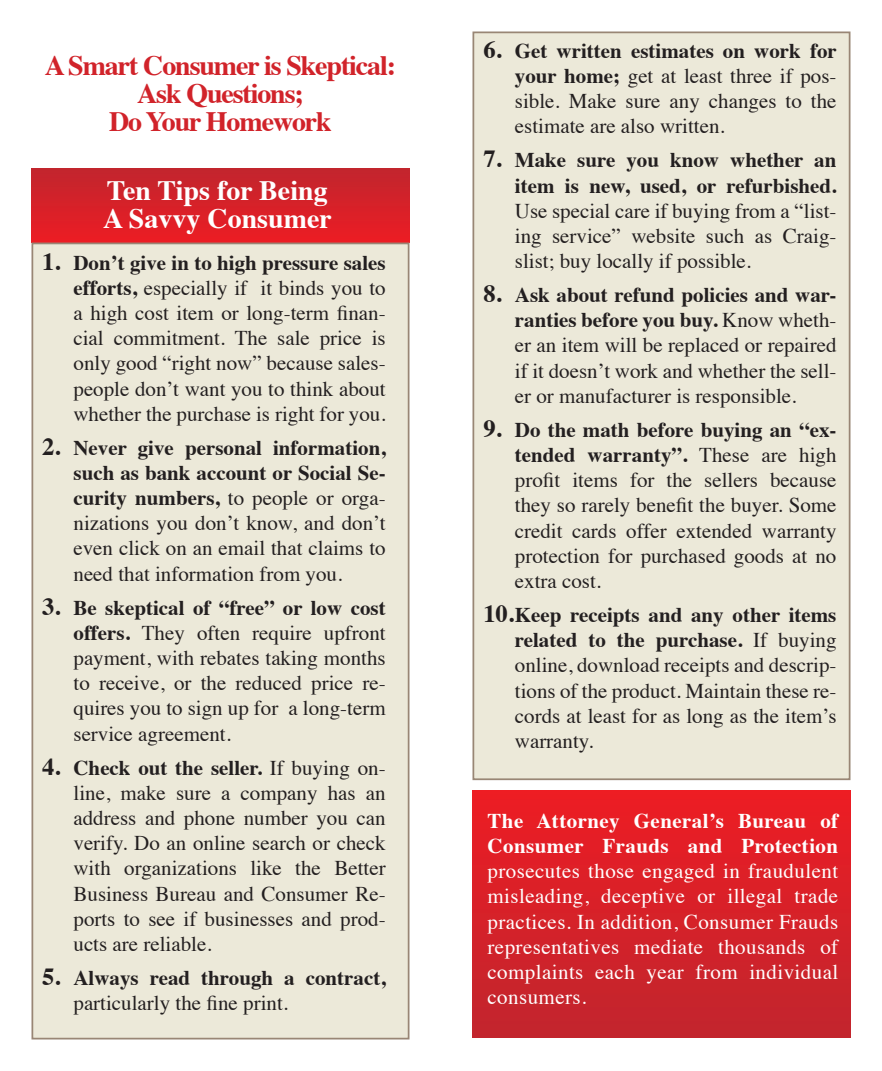
<style>
.page{position:relative;width:882px;height:1071px;background:#fff}
.page>*{position:absolute;margin:0;border:0;box-sizing:border-box;transform-origin:0 0}
.t1{font:700 28px "Times";letter-spacing:-.04em;color:#d1232a}
.t2{font:700 28px "Times";color:#fff}
.t3{font:21px/25.2px "Times";color:#231f20;text-align:justify}
.t4{font:21px/25.2px "Times";letter-spacing:.02em;color:#fff;text-align:justify}
.t5{font:700 21px/25.2px "Times";color:#231f20}
.s1{font-weight:700;font-size:24.5px}
.s2{font-weight:700}
.s3{font-size:24.5px}
.s4{font-weight:400}
</style>
<div class="page">
<div style="left:32px;top:168px;width:378px;height:75px;background:linear-gradient(to bottom,#c1252e,#ec1d24)"></div>
<div style="left:472px;top:790px;width:378px;height:248px;background:linear-gradient(to bottom,#ed1c23,#c1252e)"></div>
<div style="left:32px;top:243px;width:378px;height:797px;background:#ece9d9;border:2px solid #998675"></div>
<div style="left:472px;top:32px;width:378px;height:748px;background:#ece9d9;border:2px solid #998675"></div>
<p class="t1" style="left:45px;top:38px;width:353px">A Smart Consumer is Skeptical:</p>
<p class="t1" style="left:137px;top:66px;width:168px">Ask Questions;</p>
<p class="t1" style="left:109px;top:94px;width:224px">Do Your Homework</p>
<p class="t2" style="left:107px;top:163px;width:222px">Ten Tips for Being</p>
<p class="t2" style="left:103px;top:191px;width:230px">A Savvy Consumer</p>
<p class="t3" style="left:74px;top:248px;width:314px;text-indent:-32px"><span class="s1">1.</span> <span class="s2">Don’t give in to high pressure sales efforts,</span> especially if it binds you to a high cost item or long-term finan&shy;cial commitment. The sale price is only good “right now” because sales&shy;people don’t want you to think about whether the purchase is right for you.</p>
<p class="t3" style="left:74px;top:433px;width:314px;text-indent:-32px"><span class="s1">2.</span> <span class="s2">Never give personal information, such as bank account or Social Se&shy;curity numbers,</span> to people or orga&shy;nizations you don’t know, and don’t even click on an email that claims to need that information from you.</p>
<p class="t3" style="left:74px;top:593px;width:314px;text-indent:-32px"><span class="s1">3.</span> <span class="s2">Be skeptical of “free” or low cost offers.</span> They often require upfront payment, with rebates taking months to receive, or the reduced price re&shy;quires you to sign up for a long-term service agreement.</p>
<p class="t3" style="left:74px;top:753px;width:314px;text-indent:-32px"><span class="s1">4.</span> <span class="s2">Check out the seller.</span> If buying on&shy;line, make sure a company has an address and phone number you can verify. Do an online search or check with organizations like the Better Business Bureau and Consumer Re&shy;ports to see if businesses and prod&shy;ucts are reliable.</p>
<p class="t5" style="left:74px;top:963px;width:314px;text-indent:-32px"><span class="s3">5.</span> Always read through a contract, <span class="s4">particularly the fine print.</span></p>
<p class="t3" style="left:515px;top:36px;width:323px;text-indent:-32px"><span class="s1">6.</span> <span class="s2">Get written estimates on work for your home;</span> get at least three if pos&shy;sible. Make sure any changes to the estimate are also written.</p>
<p class="t3" style="left:515px;top:146px;width:323px;text-indent:-32px"><span class="s1">7.</span> <span class="s2">Make sure you know whether an item is new, used, or refurbished.<br></span>Use special care if buying from a “list&shy;ing service” website such as Craig&shy;slist; buy locally if possible.</p>
<p class="t3" style="left:515px;top:281px;width:323px;text-indent:-32px"><span class="s1">8.</span> <span class="s2">Ask about refund policies and war&shy;ranties before you buy.</span> Know wheth&shy;er an item will be replaced or repaired if it doesn’t work and whether the sell&shy;er or manufacturer is responsible.</p>
<p class="t3" style="left:515px;top:415px;width:323px;text-indent:-32px"><span class="s1">9.</span> <span class="s2">Do the math before buying an “ex&shy;tended warranty”.</span> These are high profit items for the sellers because they so rarely benefit the buyer. Some credit cards offer extended warranty protection for purchased goods at no extra cost.</p>
<p class="t3" style="left:515px;top:600px;width:323px;text-indent:-32px"><span class="s1">10.</span><span class="s2">Keep receipts and any other items related to the purchase.</span> If buying online, download receipts and descrip&shy;tions of the product. Maintain these re&shy;cords at least for as long as the item’s warranty.</p>
<p class="t4" style="left:488px;top:806px;width:352px"><span class="s2">The Attorney General’s Bureau of Consumer Frauds and Protection </span>prosecutes those engaged in fraudulent misleading, deceptive or illegal trade practices. In addition, Consumer Frauds representatives mediate thousands of complaints each year from individual consumers.</p>
</div>
